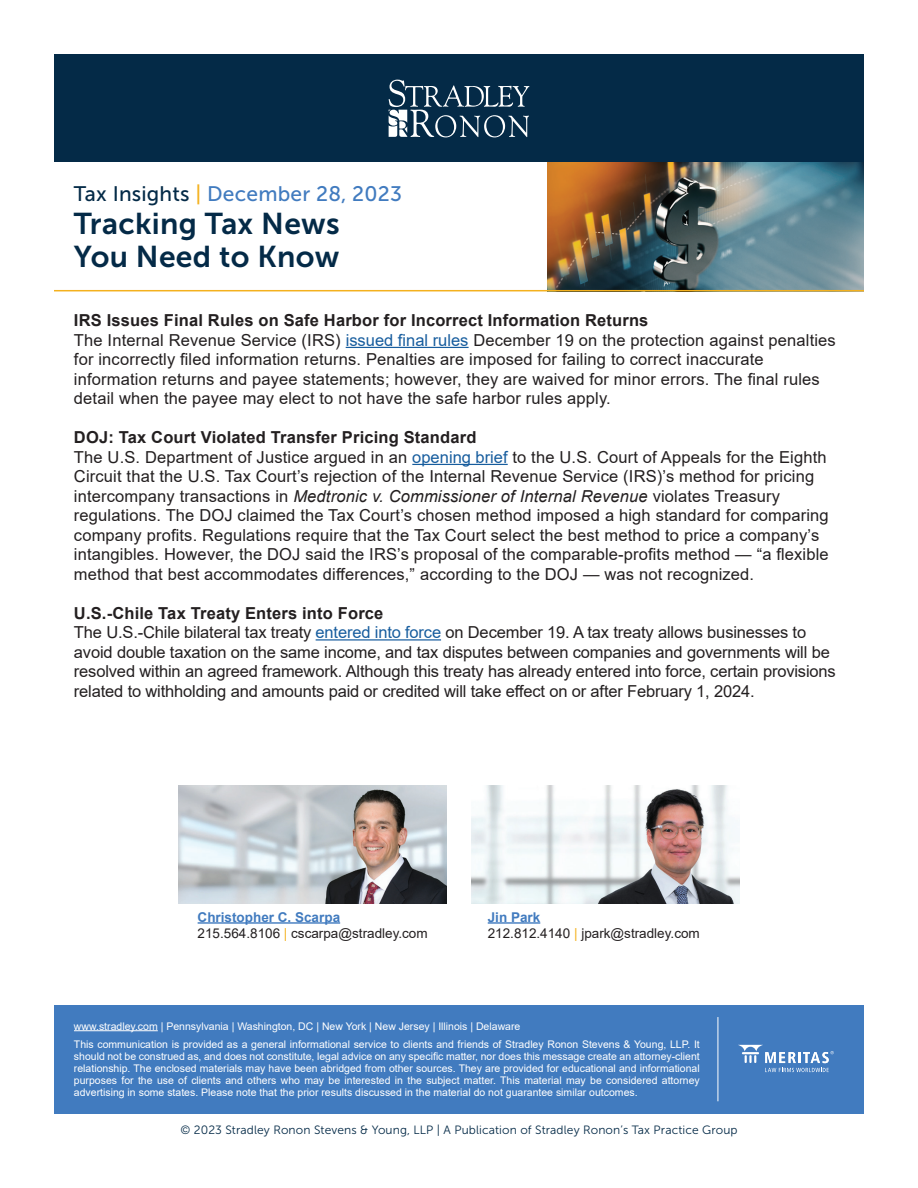
<style>
.page{position:relative;width:918px;height:1188px;background:#fff}
.page>*{position:absolute;margin:0;border:0;box-sizing:border-box;transform-origin:0 0}
.t1{font:30px/33px "Museo Sans 700";letter-spacing:.01em;color:#042a47}
.t2{font:21px "Museo Sans 500";letter-spacing:.01em;color:#417bbf}
.t3{font:16.5px/19.5px "Arial";letter-spacing:.01em;color:#231f20}
.t4{font:16.5px/19.5px "Arial";letter-spacing:-.01em;color:#231f20}
.t5{font:13.5px/16.5px "Arial";color:#231f20}
.t6{font:12px "Museo Sans 300";letter-spacing:.01em;color:#042a47}
.t7{font:10.5px/12px "Arial";color:#fff}
.s1{color:#042a47}
.s2{color:#f4b11e}
.s3{font-weight:700}
.s4{color:#175d9e}
.s5{font-style:italic}
.s6{font-weight:700;color:#417bbf}
</style>
<div class="page">
<div style="left:54px;top:54px;width:810px;height:108px;background:#042a47"></div>
<svg style="left:389px;top:80px;width:140px;height:57px"></svg>
<div style="left:54px;top:1005px;width:810px;height:108px;background:#417bbf"></div>
<hr style="left:346px;top:347px;width:123px;height:1px;background:#175d9e">
<hr style="left:412px;top:464px;width:96px;height:1px;background:#175d9e">
<hr style="left:316px;top:639px;width:125px;height:2px;background:#175d9e">
<img style="left:548px;top:162px;width:316px;height:128px">
<hr style="left:54px;top:290px;width:810px;height:1px;background:#f4b11e">
<hr style="left:74px;top:1030px;width:84px;height:1px;background:#fff">
<svg style="left:738px;top:1045px;width:96px;height:27px"></svg>
<hr style="left:718px;top:1017px;width:1px;height:84px;background:#fff">
<hr style="left:198px;top:922px;width:142px;height:2px;background:#417bbf">
<img style="left:179px;top:785px;width:267px;height:118px">
<hr style="left:488px;top:922px;width:52px;height:2px;background:#417bbf">
<img style="left:472px;top:786px;width:267px;height:117px">
<p class="t2" style="left:74px;top:183px;width:330px"><span class="s1">Tax Insights</span> <span class="s2">|</span> December 28, 2023</p>
<h1 class="t1" style="left:74px;top:208px;width:267px">Tracking Tax News<br>You Need to Know</h1>
<p class="t3" style="left:74px;top:311px;width:763px"><span class="s3">IRS Issues Final Rules on Safe Harbor for Incorrect Information Returns<br></span>The Internal Revenue Service (IRS) <span class="s4">issued final rules</span> December 19 on the protection against penalties for incorrectly filed information returns. Penalties are imposed for failing to correct inaccurate information returns and payee statements; however, they are waived for minor errors. The final rules detail when the payee may elect to not have the safe harbor rules apply.</p>
<p class="t3" style="left:74px;top:428px;width:756px"><span class="s3">DOJ: Tax Court Violated Transfer Pricing Standard<br></span>The U.S. Department of Justice argued in an <span class="s4">opening brief</span> to the U.S. Court of Appeals for the Eighth Circuit that the U.S. Tax Court’s rejection of the Internal Revenue Service (IRS)’s method for pricing intercompany transactions in <span class="s5">Medtronic v. Commissioner of Internal Revenue</span> violates Treasury regulations. The DOJ claimed the Tax Court’s chosen method imposed a high standard for comparing company profits. Regulations require that the Tax Court select the best method to price a company’s intangibles. However, the DOJ said the IRS’s proposal of the comparable-profits method — “a flexible method that best accommodates differences,” according to the DOJ — was not recognized.</p>
<p class="t4" style="left:74px;top:603px;width:763px"><span class="s3">U.S.-Chile Tax Treaty Enters into Force<br></span>The U.S.-Chile bilateral tax treaty <span class="s4">entered into force</span> on December 19. A tax treaty allows businesses to avoid double taxation on the same income, and tax disputes between companies and governments will be resolved within an agreed framework. Although this treaty has already entered into force, certain provisions related to withholding and amounts paid or credited will take effect on or after February 1, 2024.</p>
<p class="t5" style="left:198px;top:908px;width:232px"><span class="s6">Christopher C. Scarpa<br></span>215.564.8106 <span class="s2">|</span> cscarpa@stradley.com</p>
<p class="t5" style="left:488px;top:908px;width:214px"><span class="s6">Jin Park<br></span>212.812.4140 <span class="s2">|</span> jpark@stradley.com</p>
<p class="t7" style="left:74px;top:1016px;width:627px;line-height:18.8px">www.stradley.com | Pennsylvania | Washington, DC | New York | New Jersey | Illinois | Delaware<br>This communication is provided as a general informational service to clients and friends of Stradley Ronon Stevens &amp; Young, LLP. It</p>
<p class="t7" style="left:74px;top:1051px;width:627px;text-align:justify">should not be construed as, and does not constitute, legal advice on any specific matter, nor does this message create an attorney-client relationship. The enclosed materials may have been abridged from other sources. They are provided for educational and informational purposes for the use of clients and others who may be interested in the subject matter. This material may be considered attorney advertising in some states. Please note that the prior results discussed in the material do not guarantee similar outcomes.</p>
<p class="t6" style="left:180px;top:1123px;width:559px">© 2023 Stradley Ronon Stevens &amp; Young, LLP | A Publication of Stradley Ronon’s Tax Practice Group</p>
</div>
